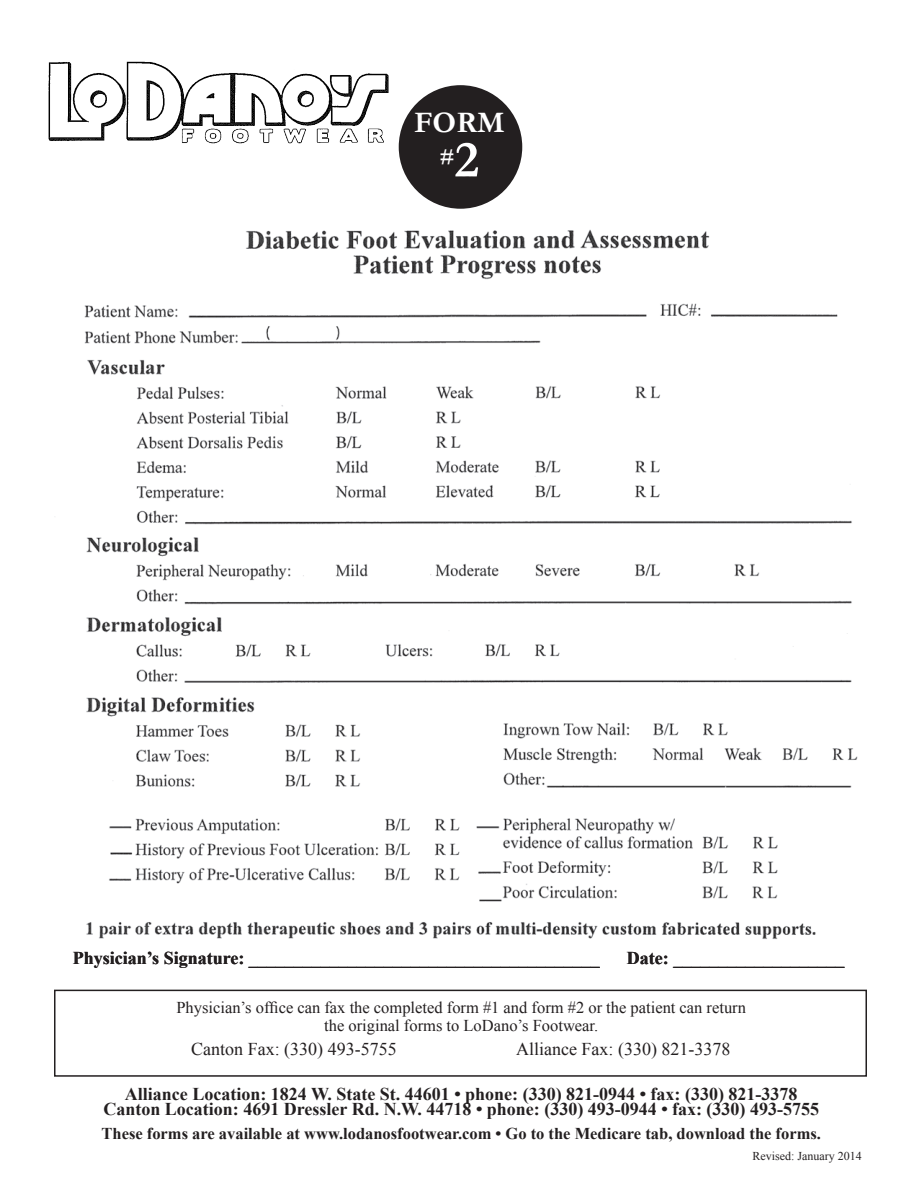
<style>
.page{position:relative;width:918px;height:1188px;background:#fff}
.page>*{position:absolute;margin:0;border:0;box-sizing:border-box;transform-origin:0 0}
.t1{font:700 52.5px "Garamond";color:#fff}
.t2{font:700 30px "Garamond";color:#fff}
.t3{font:700 21.9px "Garamond";color:#fff}
.t4{font:700 18px "Times New Roman";color:#231f20}
.t5{font:18px "Times New Roman";color:#231f20}
.t6{font:16.5px "Times New Roman";color:#231f20}
.t7{font:700 16.5px "Times New Roman";color:#231f20}
.t8{font:12px "Times New Roman";color:#231f20}
</style>
<div class="page">
<img style="left:48px;top:61px;width:356px;height:86px">
<img style="left:84px;top:229px;width:774px;height:710px">
<div style="left:54px;top:990px;width:813px;height:87px;border:2px solid #231f20"></div>
<div style="left:399px;top:85px;width:123px;height:124px;background:#231f20;border-radius:50%"></div>
<p class="t2" style="left:414px;top:102px;width:92px">FORM</p>
<p class="t3" style="left:440px;top:142px;width:16px">#</p>
<p class="t1" style="left:454px;top:124px;width:26px">2</p>
<p class="t4" style="left:73px;top:946px;width:529px">Physician’s Signature: _______________________________________</p>
<p class="t4" style="left:627px;top:946px;width:219px">Date: ___________________</p>
<p class="t6" style="left:176px;top:997px;width:571px">Physician’s office can fax the completed form #1 and form #2 or the patient can return</p>
<p class="t6" style="left:324px;top:1015px;width:276px">the original forms to LoDano’s Footwear.</p>
<p class="t5" style="left:191px;top:1037px;width:207px">Canton Fax: (330) 493-5755</p>
<p class="t5" style="left:516px;top:1037px;width:216px">Alliance Fax: (330) 821-3378</p>
<p class="t4" style="left:125px;top:1082px;width:674px">Alliance Location: 1824 W. State St. 44601 • phone: (330) 821-0944 • fax: (330) 821-3378</p>
<p class="t4" style="left:103px;top:1097px;width:717px">Canton Location: 4691 Dressler Rd. N.W. 44718 • phone: (330) 493-0944 • fax: (330) 493-5755</p>
<p class="t7" style="left:102px;top:1122px;width:721px">These forms are available at www.lodanosfootwear.com • Go to the Medicare tab, download the forms.</p>
<p class="t8" style="left:753px;top:1148px;width:111px">Revised: January 2014</p>
</div>
